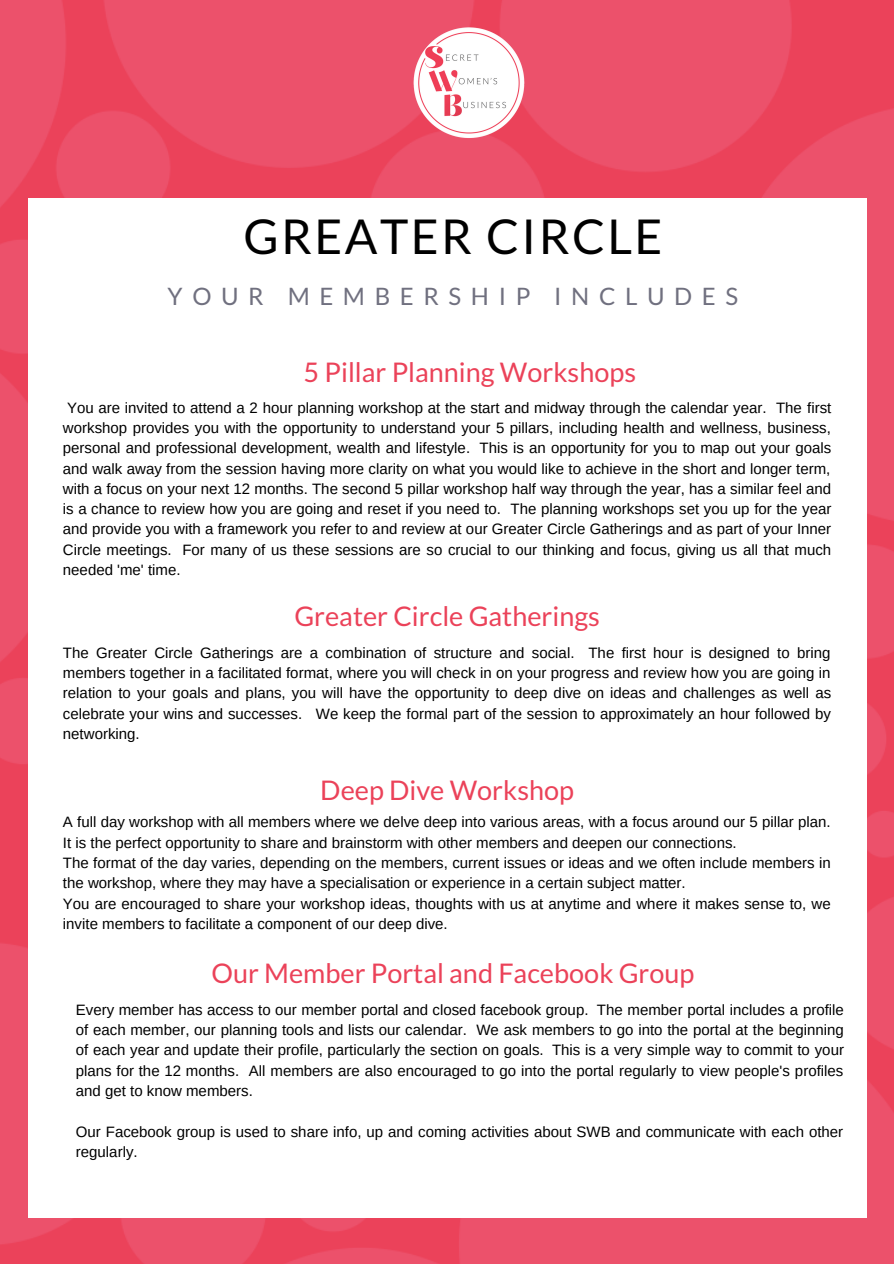
<style>
.page{position:relative;width:894px;height:1264px;background:#fff}
.page>*{position:absolute;margin:0;border:0;box-sizing:border-box;transform-origin:0 0}
.t1{font:48px "Lato";letter-spacing:.05em;color:#000}
.t2{font:27px "Lato";color:#eb4259}
.t3{font:24px "Lato";letter-spacing:.4em;color:#70707f}
.t4{font:15px/20.2px "Arimo";color:#000}
</style>
<div class="page">
<img style="left:0;top:0;width:893px;height:1263px">
<img style="left:406px;top:19px;width:125px;height:125px">
<div style="left:28px;top:198px;width:838px;height:1019px;background:#fff"></div>
<p class="t1" style="left:243px;top:206px;width:420px">GREATER CIRCLE</p>
<p class="t3" style="left:167px;top:281px;width:572px">YOUR MEMBERSHIP INCLUDES</p>
<p class="t2" style="left:303px;top:355px;width:334px">5 Pillar Planning Workshops</p>
<p class="t4" style="left:63px;top:397px;width:769px;text-align:justify">You are invited to attend a 2 hour planning workshop at the start and midway through the calendar year. The first workshop provides you with the opportunity to understand your 5 pillars, including health and wellness, business, personal and professional development, wealth and lifestyle. This is an opportunity for you to map out your goals and walk away from the session having more clarity on what you would like to achieve in the short and longer term, with a focus on your next 12 months. The second 5 pillar workshop half way through the year, has a similar feel and is a chance to review how you are going and reset if you need to. The planning workshops set you up for the year and provide you with a framework you refer to and review at our Greater Circle Gatherings and as part of your Inner Circle meetings. For many of us these sessions are so crucial to our thinking and focus, giving us all that much needed 'me' time.</p>
<p class="t2" style="left:294px;top:599px;width:307px">Greater Circle Gatherings</p>
<p class="t4" style="left:63px;top:642px;width:769px;text-align:justify">The Greater Circle Gatherings are a combination of structure and social. The first hour is designed to bring members together in a facilitated format, where you will check in on your progress and review how you are going in relation to your goals and plans, you will have the opportunity to deep dive on ideas and challenges as well as celebrate your wins and successes. We keep the formal part of the session to approximately an hour followed by networking.</p>
<p class="t2" style="left:320px;top:773px;width:255px">Deep Dive Workshop</p>
<p class="t4" style="left:63px;top:812px;width:769px">A full day workshop with all members where we delve deep into various areas, with a focus around our 5 pillar plan.<br>It is the perfect opportunity to share and brainstorm with other members and deepen our connections.</p>
<p class="t4" style="left:63px;top:852px;width:769px">The format of the day varies, depending on the members, current issues or ideas and we often include members in the workshop, where they may have a specialisation or experience in a certain subject matter.</p>
<p class="t4" style="left:63px;top:893px;width:769px">You are encouraged to share your workshop ideas, thoughts with us at anytime and where it makes sense to, we invite members to facilitate a component of our deep dive.</p>
<p class="t2" style="left:211px;top:956px;width:484px">Our Member Portal and Facebook Group</p>
<p class="t4" style="left:76px;top:999px;width:769px;text-align:justify">Every member has access to our member portal and closed facebook group. The member portal includes a profile of each member, our planning tools and lists our calendar. We ask members to go into the portal at the beginning of each year and update their profile, particularly the section on goals. This is a very simple way to commit to your plans for the 12 months. All members are also encouraged to go into the portal regularly to view people's profiles and get to know members.</p>
<p class="t4" style="left:76px;top:1121px;width:768px">Our Facebook group is used to share info, up and coming activities about SWB and communicate with each other regularly.</p>
</div>
